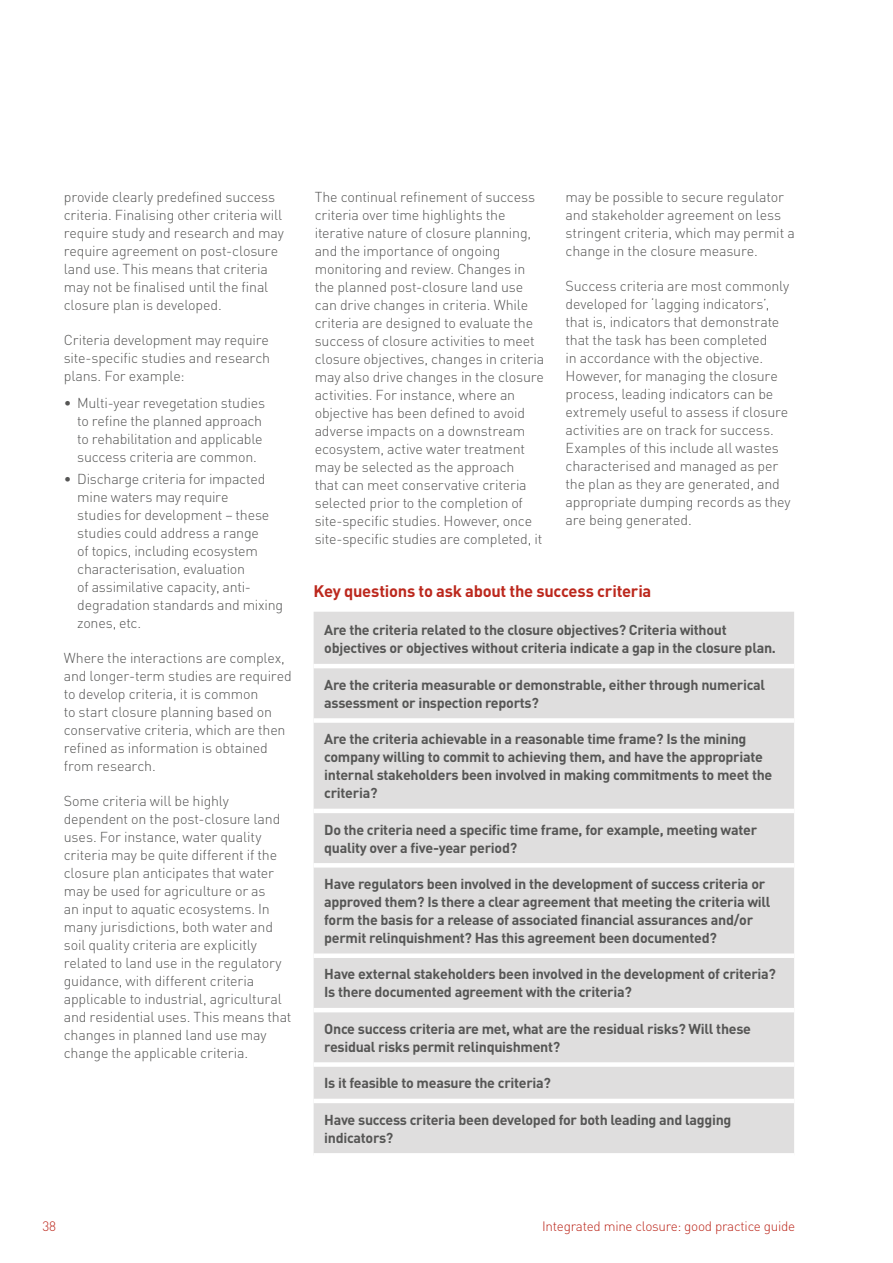
<style>
.page{position:relative;width:893px;height:1263px;background:#fff}
.page>*{position:absolute;margin:0;border:0;box-sizing:border-box;transform-origin:0 0}
.t1{font:700 16.5px "DIN Pro";letter-spacing:-.015em;color:#bc281d}
.t2{font:300 14.25px/18px "DIN Pro";letter-spacing:-.01em;color:#565655}
.t3{font:700 14.25px/18px "DIN Pro";letter-spacing:-.02em;color:#565655}
.t4{font:300 13.5px "DIN Pro";letter-spacing:-.02em;color:#bc281d}
</style>
<div class="page">
<div style="left:314px;top:612px;width:480px;height:541px;background:#dfdede"></div>
<hr style="left:314px;top:664px;width:480px;height:4px;background:#fff">
<div style="left:314px;top:718px;width:480px;height:5px;background:#fff"></div>
<hr style="left:314px;top:809px;width:480px;height:4px;background:#fff">
<hr style="left:314px;top:863px;width:480px;height:4px;background:#fff">
<div style="left:314px;top:953px;width:480px;height:5px;background:#fff"></div>
<hr style="left:314px;top:1008px;width:480px;height:4px;background:#fff">
<div style="left:314px;top:1062px;width:480px;height:5px;background:#fff"></div>
<hr style="left:314px;top:1099px;width:480px;height:4px;background:#fff">
<p class="t2" style="left:64px;top:187px;width:222px">provide clearly predefined success criteria. Finalising other criteria will require study and research and may require agreement on post-closure land use. This means that criteria may not be finalised until the final closure plan is developed.</p>
<p class="t2" style="left:64px;top:330px;width:208px;text-align:justify">Criteria development may require site-specific studies and research plans. For example:</p>
<p class="t2" style="left:77px;top:393px;width:189px;text-indent:-13px">• Multi-year revegetation studies to refine the planned approach to rehabilitation and applicable success criteria are common.</p>
<p class="t2" style="left:77px;top:469px;width:207px;text-indent:-13px">• Discharge criteria for impacted mine waters may require<br>studies for development – these studies could address a range<br>of topics, including ecosystem characterisation, evaluation<br>of assimilative capacity, anti&shy;degradation standards and mixing zones, etc.</p>
<p class="t2" style="left:64px;top:648px;width:230px">Where the interactions are complex, and longer-term studies are required to develop criteria, it is common<br>to start closure planning based on conservative criteria, which are then refined as information is obtained from research.</p>
<p class="t2" style="left:64px;top:791px;width:229px">Some criteria will be highly dependent on the post-closure land uses. For instance, water quality criteria may be quite different if the closure plan anticipates that water may be used for agriculture or as<br>an input to aquatic ecosystems. In many jurisdictions, both water and soil quality criteria are explicitly related to land use in the regulatory guidance, with different criteria applicable to industrial, agricultural and residential uses. This means that changes in planned land use may change the applicable criteria.</p>
<p class="t2" style="left:315px;top:187px;width:231px">The continual refinement of success criteria over time highlights the iterative nature of closure planning, and the importance of ongoing monitoring and review. Changes in the planned post-closure land use can drive changes in criteria. While criteria are designed to evaluate the success of closure activities to meet closure objectives, changes in criteria may also drive changes in the closure activities. For instance, where an objective has been defined to avoid adverse impacts on a downstream ecosystem, active water treatment may be selected as the approach<br>that can meet conservative criteria selected prior to the completion of site-specific studies. However, once site-specific studies are completed, it</p>
<p class="t1" style="left:314px;top:580px;width:339px">Key questions to ask about the success criteria</p>
<p class="t3" style="left:324px;top:621px;width:453px">Are the criteria related to the closure objectives? Criteria without objectives or objectives without criteria indicate a gap in the closure plan.</p>
<p class="t3" style="left:324px;top:675px;width:442px">Are the criteria measurable or demonstrable, either through numerical assessment or inspection reports?</p>
<p class="t3" style="left:324px;top:729px;width:450px">Are the criteria achievable in a reasonable time frame? Is the mining company willing to commit to achieving them, and have the appropriate internal stakeholders been involved in making commitments to meet the criteria?</p>
<p class="t3" style="left:324px;top:820px;width:434px">Do the criteria need a specific time frame, for example, meeting water quality over a five-year period?</p>
<p class="t3" style="left:324px;top:874px;width:448px">Have regulators been involved in the development of success criteria or approved them? Is there a clear agreement that meeting the criteria will form the basis for a release of associated financial assurances and/or permit relinquishment? Has this agreement been documented?</p>
<p class="t3" style="left:324px;top:964px;width:453px">Have external stakeholders been involved in the development of criteria?<br>Is there documented agreement with the criteria?</p>
<p class="t3" style="left:324px;top:1019px;width:428px">Once success criteria are met, what are the residual risks? Will these residual risks permit relinquishment?</p>
<p class="t3" style="left:324px;top:1073px;width:228px">Is it feasible to measure the criteria?</p>
<p class="t3" style="left:324px;top:1110px;width:409px">Have success criteria been developed for both leading and lagging indicators?</p>
<p class="t2" style="left:566px;top:187px;width:231px">may be possible to secure regulator and stakeholder agreement on less stringent criteria, which may permit a change in the closure measure.</p>
<p class="t2" style="left:566px;top:276px;width:227px">Success criteria are most commonly developed for ‘lagging indicators’, that is, indicators that demonstrate that the task has been completed<br>in accordance with the objective.<br>However, for managing the closure process, leading indicators can be extremely useful to assess if closure activities are on track for success.<br>Examples of this include all wastes characterised and managed as per the plan as they are generated, and appropriate dumping records as they are being generated.</p>
<p class="t4" style="left:43px;top:1217px;width:15px">38</p>
<p class="t4" style="left:542px;top:1217px;width:255px">Integrated mine closure: good practice guide</p>
</div>
